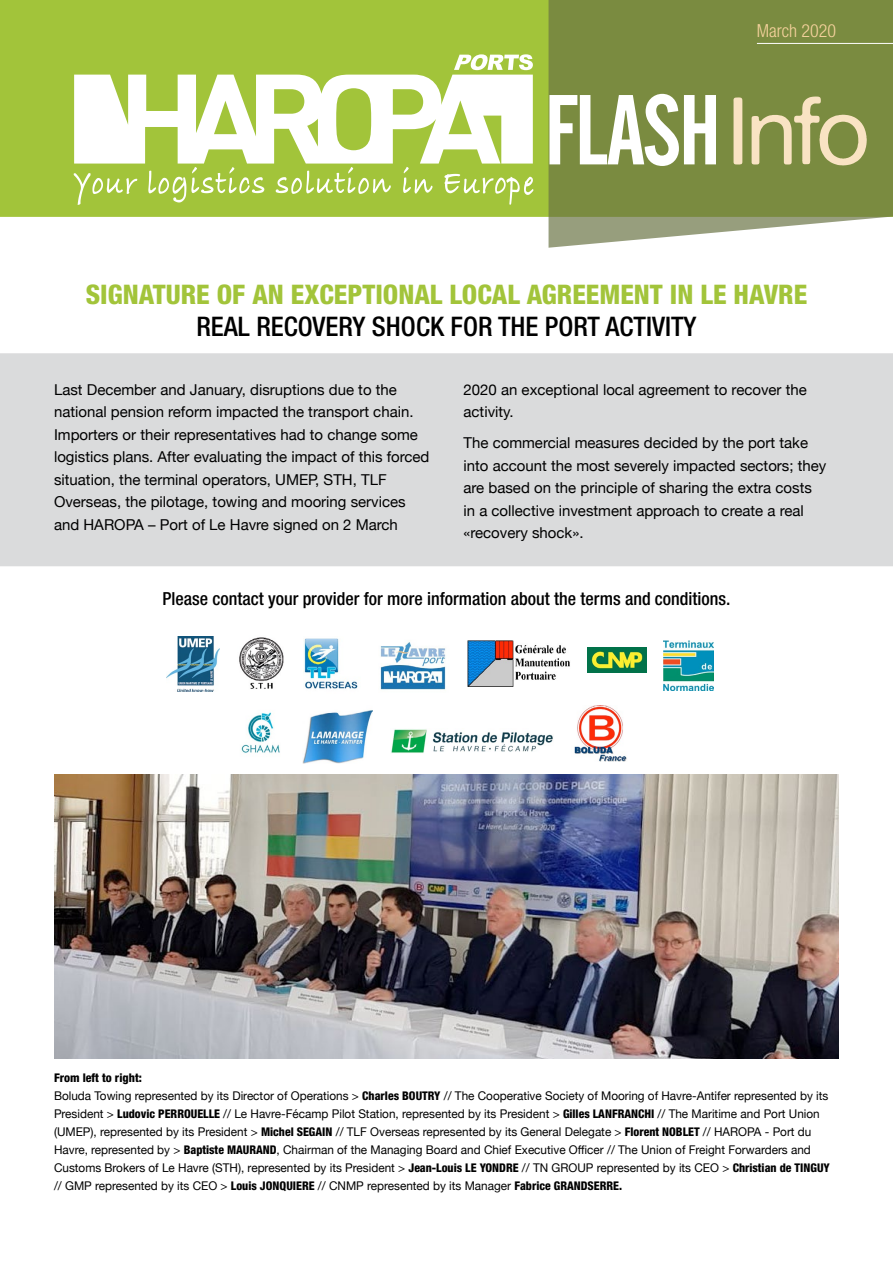
<style>
.page{position:relative;width:893px;height:1263px;background:#fff}
.page>*{position:absolute;margin:0;border:0;box-sizing:border-box;transform-origin:0 0}
.t1{font:98.25px "Alternate Gothic No 2 BT";letter-spacing:-.025em;color:#fff}
.t2{font:800 condensed 27px "Helvetica Neue";color:#a2c43a}
.t3{font:500 condensed 27px "Helvetica Neue";color:#000}
.t4{font:500 condensed 18px "Helvetica Neue";color:#000}
.t5{font:300 condensed 18px "Helvetica Neue";color:#f6d29d}
.t6{font:15px/22.5px "Helvetica Neue";color:#000}
.t7{font:12px/18px "Helvetica Neue";color:#000}
.s1{font-family:"Alte Haas Grotesk";font-size:94.05px;color:#f9e3c3}
.s2{font-weight:800;font-stretch:condensed}
</style>
<div class="page">
<div style="left:0;top:0;width:549px;height:217px;background:#a2c43a"></div>
<svg style="left:549px;top:0;width:344px;height:248px;background:#849350"></svg>
<svg style="left:74px;top:54px;width:459px;height:151px"></svg>
<hr style="left:757px;top:43px;width:136px;height:1px;background:#fff">
<div style="left:0;top:354px;width:893px;height:211px;background:#dadbdc"></div>
<div style="left:0;top:353px;width:893px;height:213px;border:2px solid #dadbdc"></div>
<img style="left:54px;top:775px;width:785px;height:284px">
<img style="left:166px;top:636px;width:53px;height:55px">
<img style="left:664px;top:640px;width:49px;height:50px">
<img style="left:304px;top:638px;width:54px;height:51px">
<img style="left:239px;top:637px;width:45px;height:52px">
<img style="left:391px;top:729px;width:162px;height:24px">
<img style="left:303px;top:710px;width:69px;height:53px">
<img style="left:380px;top:642px;width:66px;height:48px">
<img style="left:467px;top:640px;width:103px;height:47px">
<img style="left:241px;top:712px;width:39px;height:41px">
<img style="left:588px;top:647px;width:58px;height:25px">
<img style="left:574px;top:705px;width:53px;height:57px">
<h3 class="t5" style="left:757px;top:20px;width:81px">March 2020</h3>
<h1 class="t1" style="left:544px;top:76px;width:328px">FLASH<span class="s1">Info</span></h1>
<h2 class="t2" style="left:86px;top:277px;width:723px">SIGNATURE OF AN EXCEPTIONAL LOCAL AGREEMENT IN LE HAVRE</h2>
<h2 class="t3" style="left:196px;top:310px;width:501px">REAL RECOVERY SHOCK FOR THE PORT ACTIVITY</h2>
<p class="t6" style="left:54px;top:377px;width:377px">Last December and January, disruptions due to the national pension reform impacted the transport chain.<br>Importers or their representatives had to change some logistics plans. After evaluating the impact of this forced situation, the terminal operators, UMEP, STH, TLF Overseas, the pilotage, towing and mooring services and HAROPA – Port of Le Havre signed on 2 March</p>
<p class="t6" style="left:463px;top:377px;width:345px">2020 an exceptional local agreement to recover the activity.</p>
<p class="t6" style="left:463px;top:431px;width:364px">The commercial measures decided by the port take into account the most severely impacted sectors; they are based on the principle of sharing the extra costs in a collective investment approach to create a real «recovery shock».</p>
<h3 class="t4" style="left:162px;top:588px;width:570px">Please contact your provider for more information about the terms and conditions.</h3>
<p class="t7" style="left:54px;top:1067px;width:777px"><span class="s2">From left to right:<br></span>Boluda Towing represented by its Director of Operations &gt; <span class="s2">Charles BOUTRY</span> // The Cooperative Society of Mooring of Havre-Antifer represented by its President &gt; <span class="s2">Ludovic PERROUELLE</span> // Le Havre-Fécamp Pilot Station, represented by its President &gt; <span class="s2">Gilles LANFRANCHI</span> // The Maritime and Port Union (UMEP), represented by its President &gt; <span class="s2">Michel SEGAIN</span> // TLF Overseas represented by its General Delegate &gt; <span class="s2">Florent NOBLET</span> // HAROPA - Port du Havre, represented by &gt; <span class="s2">Baptiste MAURAND</span>, Chairman of the Managing Board and Chief Executive Officer // The Union of Freight Forwarders and Customs Brokers of Le Havre (STH), represented by its President &gt; <span class="s2">Jean-Louis LE YONDRE</span> // TN GROUP represented by its CEO &gt; <span class="s2">Christian de TINGUY </span>// GMP represented by its CEO &gt; <span class="s2">Louis JONQUIERE</span> // CNMP represented by its Manager <span class="s2">Fabrice GRANDSERRE.</span></p>
</div>
